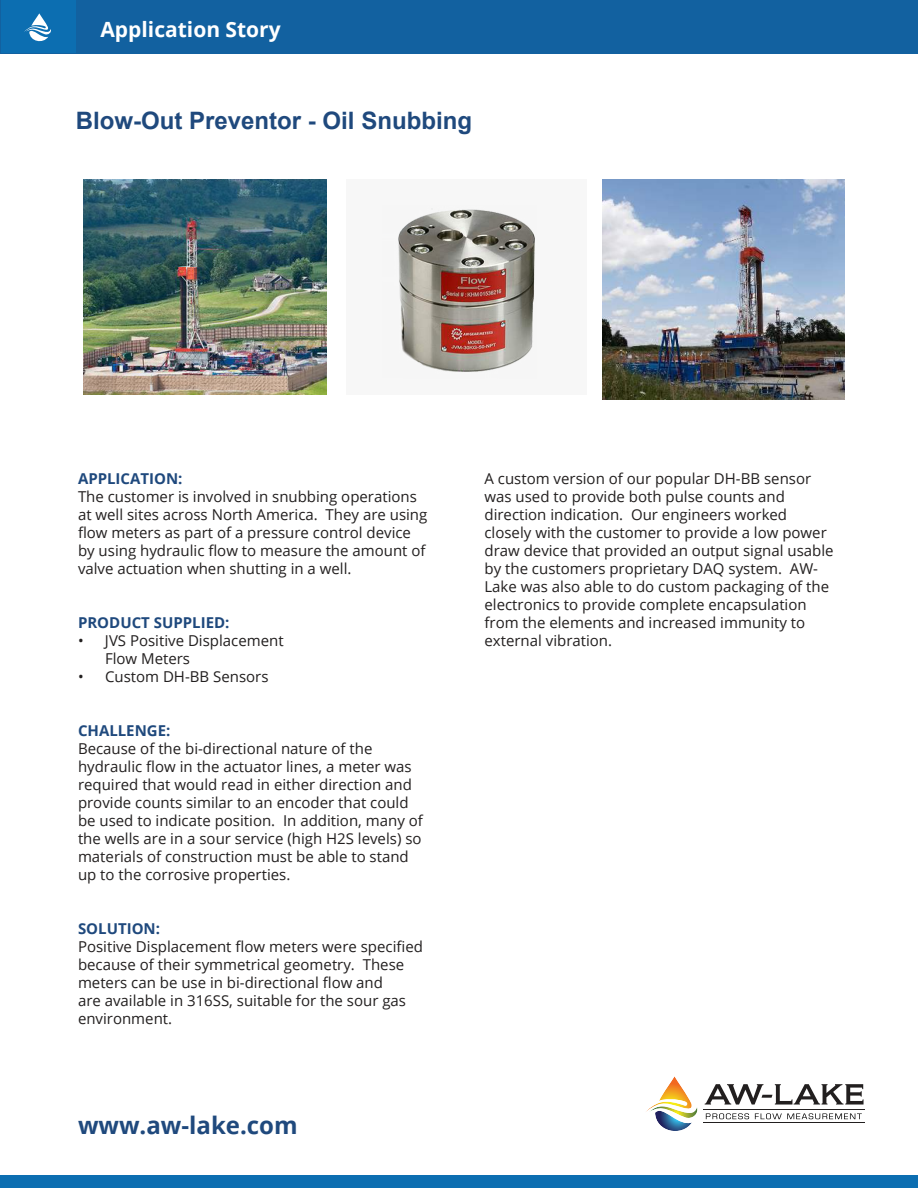
<style>
.page{position:relative;width:918px;height:1188px;background:#fff}
.page>*{position:absolute;margin:0;border:0;box-sizing:border-box;transform-origin:0 0}
.t1{font:700 24px "Arial";color:#1f497d}
.t2{font:700 24px "Open Sans";color:#1f497d}
.t3{font:700 21px "Open Sans";color:#fff}
.t4{font:15px/18px "Open Sans";color:#221f1f}
.t5{font:700 15px "Open Sans";color:#1f497d}
</style>
<div class="page">
<div style="left:0;top:0;width:918px;height:54px;background:#1261a0"></div>
<div style="left:2px;top:0;width:74px;height:52px;background:#0c6eb1"></div>
<svg style="left:24px;top:13px;width:27px;height:29px"></svg>
<div style="left:0;top:1175px;width:918px;height:13px;background:#0c6eb1"></div>
<div style="left:346px;top:179px;width:241px;height:216px;background:#f7f7f7"></div>
<img style="left:398px;top:209px;width:137px;height:163px">
<img style="left:84px;top:179px;width:242px;height:216px">
<img style="left:602px;top:179px;width:242px;height:220px">
<img style="left:656px;top:1118px;width:36px;height:13px">
<img style="left:646px;top:1076px;width:46px;height:36px">
<img style="left:649px;top:1106px;width:49px;height:12px">
<svg style="left:705px;top:1084px;width:159px;height:21px"></svg>
<hr style="left:703px;top:1110px;width:162px;height:1px;background:#221f1f">
<hr style="left:703px;top:1122px;width:162px;height:1px;background:#221f1f">
<svg style="left:706px;top:1113px;width:43px;height:6px"></svg>
<svg style="left:755px;top:1113px;width:107px;height:6px"></svg>
<h2 class="t3" style="left:100px;top:21px;width:182px">Application Story</h2>
<h1 class="t1" style="left:76px;top:111px;width:398px">Blow-Out Preventor - Oil Snubbing</h1>
<p class="t5" style="left:78px;top:473px;width:106px">APPLICATION:</p>
<p class="t4" style="left:78px;top:489px;width:351px">The customer is involved in snubbing operations at well sites across North America. They are using flow meters as part of a pressure control device by using hydraulic flow to measure the amount of valve actuation when shutting in a well.</p>
<p class="t5" style="left:78px;top:617px;width:153px">PRODUCT SUPPLIED:</p>
<p class="t4" style="left:105px;top:633px;width:180px;text-indent:-27px">• JVS Positive Displacement<br>Flow Meters</p>
<p class="t4" style="left:78px;top:669px;width:192px">• Custom DH-BB Sensors</p>
<p class="t5" style="left:78px;top:725px;width:94px">CHALLENGE:</p>
<p class="t4" style="left:78px;top:739px;width:346px">Because of the bi-directional nature of the hydraulic flow in the actuator lines, a meter was required that would read in either direction and provide counts similar to an encoder that could be used to indicate position. In addition, many of the wells are in a sour service (high H2S levels) so materials of construction must be able to stand up to the corrosive properties.</p>
<p class="t5" style="left:78px;top:923px;width:84px">SOLUTION:</p>
<p class="t4" style="left:78px;top:937px;width:346px">Positive Displacement flow meters were specified because of their symmetrical geometry. These meters can be use in bi-directional flow and<br>are available in 316SS, suitable for the sour gas environment.</p>
<h1 class="t2" style="left:78px;top:1115px;width:221px">www.aw-lake.com</h1>
<p class="t4" style="left:485px;top:469px;width:351px">A custom version of our popular DH-BB sensor was used to provide both pulse counts and direction indication. Our engineers worked closely with the customer to provide a low power draw device that provided an output signal usable by the customers proprietary DAQ system. AW-Lake was also able to do custom packaging of the electronics to provide complete encapsulation from the elements and increased immunity to external vibration.</p>
</div>
